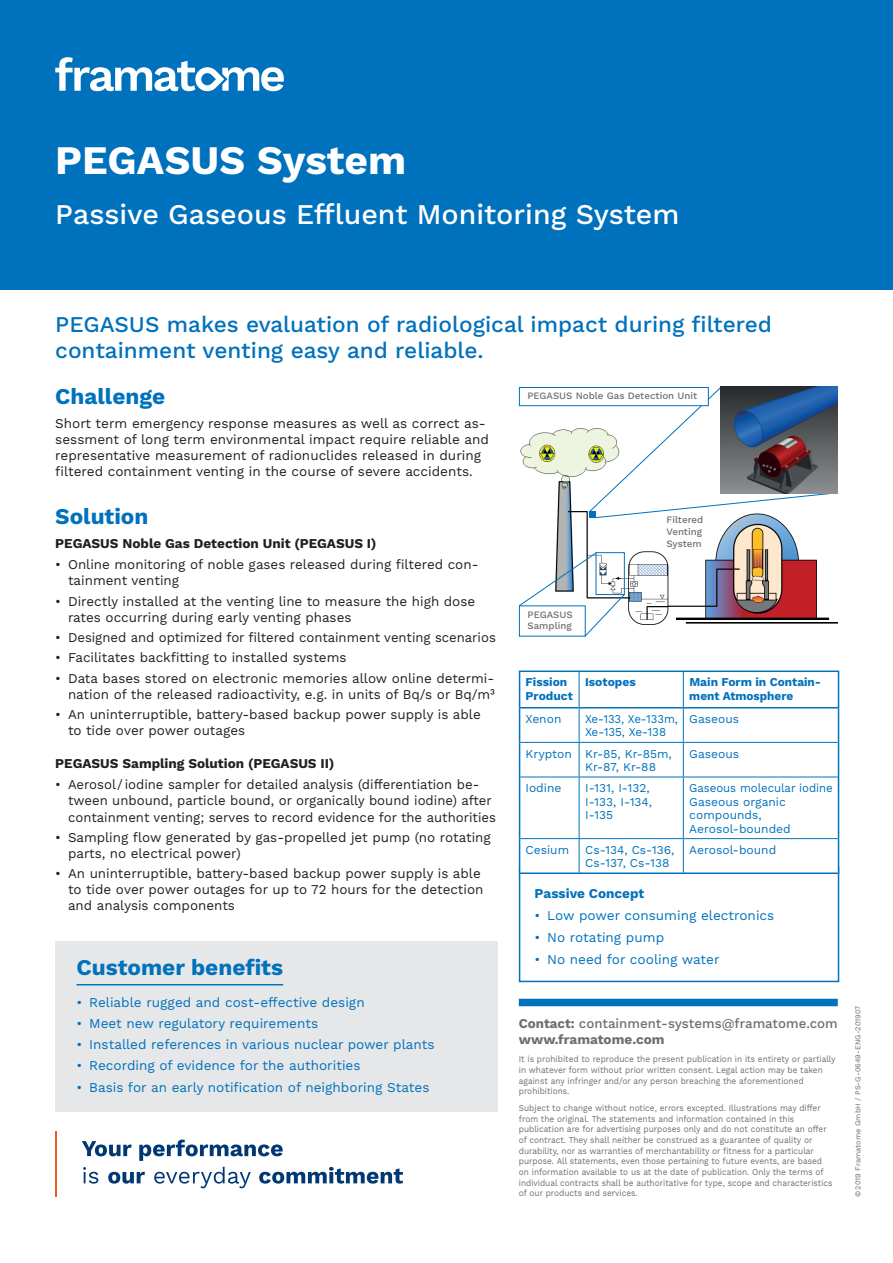
<style>
.page{position:relative;width:893px;height:1263px;background:#fff}
.page>*{position:absolute;margin:0;border:0;box-sizing:border-box;transform-origin:0 0}
.t1{font:700 40.5px "Work Sans";color:#fff}
.t2{font:500 28.5px "Work Sans";color:#fff}
.t3{font:500 22.5px/25.8px "Work Sans";color:#0071bc}
.t4{font:700 22.5px "Work Sans";color:#0071bc}
.t5{font:13.5px/16px "Work Sans";color:#231f20}
.t6{font:13.5px "Work Sans";color:#0071bc}
.t7{font:700 13.5px "Work Sans";color:#231f20}
.t8{font:500 13.5px/16.5px "Work Sans";color:#6d6e70}
.t9{font:700 13.5px "Work Sans";color:#0071bc}
.t10{font:12px/13.5px "Work Sans";color:#0071bc}
.t11{font:12px/13.5px "Work Sans";color:#0071bc;scale:.95 1}
.t12{font:700 12px/13.5px "Work Sans";color:#0071bc}
.t13{font:500 9.75px/11.7px "Work Sans";color:#6d6e70}
.t14{font:9px/10.6px "Work Sans";color:#6d6e70;scale:.92 1}
.t15{font:7.5px "Work Sans";color:#6d6e70}
.s1{font-weight:700}
</style>
<div class="page">
<img style="left:520px;top:429px;width:318px;height:196px">
<div style="left:0;top:0;width:893px;height:289px;background:#0071bc"></div>
<svg style="left:55px;top:57px;width:229px;height:34px"></svg>
<svg style="left:588px;top:386px;width:250px;height:132px"></svg>
<svg style="left:82px;top:1141px;width:50px;height:15px"></svg>
<svg style="left:139px;top:1140px;width:144px;height:21px"></svg>
<svg style="left:83px;top:1167px;width:15px;height:17px"></svg>
<svg style="left:108px;top:1172px;width:37px;height:12px"></svg>
<svg style="left:154px;top:1167px;width:97px;height:21px"></svg>
<svg style="left:259px;top:1167px;width:144px;height:17px"></svg>
<hr style="left:55px;top:1131px;width:2px;height:66px;background:#f15a22">
<div style="left:519px;top:999px;width:319px;height:7px;background:#0071bc"></div>
<div style="left:55px;top:942px;width:442px;height:170px;background:#e6e7e8"></div>
<hr style="left:77px;top:984px;width:206px;height:1px;background:#0071bc">
<img style="left:721px;top:387px;width:117px;height:106px">
<div style="left:589px;top:511px;width:6px;height:7px;background:#0071bc"></div>
<div style="left:519px;top:387px;width:189px;height:19px;background:#fff"></div>
<div style="left:519px;top:387px;width:190px;height:19px;border:1px solid #0071bc"></div>
<div style="left:519px;top:867px;width:320px;height:115px;border:2px solid #0071bc"></div>
<svg style="left:518px;top:552px;width:107px;height:85px"></svg>
<svg style="left:520px;top:672px;width:318px;height:201px"></svg>
<hr style="left:519px;top:671px;width:60px;height:1px;background:#0071bc">
<hr style="left:519px;top:672px;width:1px;height:35px;background:#0071bc">
<hr style="left:579px;top:671px;width:260px;height:1px;background:#0071bc">
<hr style="left:838px;top:672px;width:1px;height:35px;background:#0071bc">
<hr style="left:519px;top:707px;width:60px;height:2px;background:#0071bc">
<hr style="left:579px;top:707px;width:104px;height:2px;background:#0071bc">
<hr style="left:684px;top:707px;width:155px;height:2px;background:#0071bc">
<hr style="left:519px;top:873px;width:320px;height:1px;background:#0071bc">
<hr style="left:579px;top:708px;width:1px;height:34px;background:#0071bc">
<hr style="left:683px;top:708px;width:1px;height:34px;background:#0071bc">
<hr style="left:520px;top:742px;width:163px;height:1px;background:#0071bc">
<hr style="left:579px;top:743px;width:1px;height:34px;background:#0071bc">
<hr style="left:683px;top:742px;width:155px;height:1px;background:#0071bc">
<hr style="left:683px;top:743px;width:1px;height:34px;background:#0071bc">
<hr style="left:520px;top:777px;width:163px;height:1px;background:#0071bc">
<hr style="left:579px;top:777px;width:1px;height:61px;background:#0071bc">
<hr style="left:683px;top:777px;width:155px;height:1px;background:#0071bc">
<hr style="left:683px;top:777px;width:1px;height:61px;background:#0071bc">
<hr style="left:520px;top:838px;width:163px;height:1px;background:#0071bc">
<hr style="left:579px;top:839px;width:1px;height:34px;background:#0071bc">
<hr style="left:683px;top:838px;width:155px;height:1px;background:#0071bc">
<hr style="left:683px;top:839px;width:1px;height:34px;background:#0071bc">
<hr style="left:519px;top:709px;width:1px;height:33px;background:#0071bc">
<hr style="left:838px;top:709px;width:1px;height:33px;background:#0071bc">
<hr style="left:519px;top:742px;width:1px;height:35px;background:#0071bc">
<hr style="left:838px;top:742px;width:1px;height:35px;background:#0071bc">
<hr style="left:519px;top:777px;width:1px;height:62px;background:#0071bc">
<hr style="left:838px;top:777px;width:1px;height:62px;background:#0071bc">
<hr style="left:519px;top:839px;width:1px;height:34px;background:#0071bc">
<hr style="left:838px;top:839px;width:1px;height:34px;background:#0071bc">
<hr style="left:579px;top:672px;width:1px;height:36px;background:#0071bc">
<hr style="left:683px;top:672px;width:1px;height:36px;background:#0071bc">
<h1 class="t1" style="left:55px;top:145px;width:352px">PEGASUS System</h1>
<h2 class="t2" style="left:55px;top:203px;width:626px">Passive Gaseous Effluent Monitoring System</h2>
<h3 class="t3" style="left:55px;top:313px;width:718px">PEGASUS makes evaluation of radiological impact during filtered containment venting easy and reliable.</h3>
<h3 class="t4" style="left:55px;top:388px;width:111px">Challenge</h3>
<p class="t5" style="left:55px;top:416px;width:435px">Short term emergency response measures as well as correct as&shy;sessment of long term environmental impact require reliable and representative measurement of radionuclides released in during filtered containment venting in the course of severe accidents.</p>
<h3 class="t4" style="left:55px;top:508px;width:95px">Solution</h3>
<p class="t7" style="left:55px;top:538px;width:323px">PEGASUS Noble Gas Detection Unit (PEGASUS I)</p>
<p class="t5" style="left:68px;top:558px;width:412px;text-indent:-13px">• Online monitoring of noble gases released during filtered con&shy;tainment venting</p>
<p class="t5" style="left:68px;top:594px;width:409px;text-indent:-13px">• Directly installed at the venting line to measure the high dose rates occurring during early venting phases</p>
<p class="t5" style="left:55px;top:631px;width:442px">• Designed and optimized for filtered containment venting scenarios</p>
<p class="t5" style="left:55px;top:651px;width:293px">• Facilitates backfitting to installed systems</p>
<p class="t5" style="left:55px;top:671px;width:441px;text-align:right">• Data bases stored on electronic memories allow online determi&shy;nation of the released radioactivity, e.g. in units of Bq/s or Bq/m³</p>
<p class="t5" style="left:68px;top:707px;width:414px;text-indent:-13px">• An uninterruptible, battery-based backup power supply is able to tide over power outages</p>
<p class="t7" style="left:55px;top:758px;width:281px">PEGASUS Sampling Solution (PEGASUS II)</p>
<p class="t5" style="left:68px;top:778px;width:429px;text-indent:-13px">• Aerosol / iodine sampler for detailed analysis (differentiation be&shy;tween unbound, particle bound, or organically bound iodine) after containment venting; serves to record evidence for the authorities</p>
<p class="t5" style="left:68px;top:830px;width:424px;text-indent:-13px">• Sampling flow generated by gas-propelled jet pump (no rotating parts, no electrical power)</p>
<p class="t5" style="left:68px;top:867px;width:417px;text-indent:-13px">• An uninterruptible, battery-based backup power supply is able to tide over power outages for up to 72 hours for the detection and analysis components</p>
<p class="t13" style="left:527px;top:391px;width:171px">PEGASUS Noble Gas Detection Unit</p>
<p class="t13" style="left:666px;top:515px;width:38px">Filtered<br>Venting<br>System</p>
<p class="t13" style="left:527px;top:609px;width:47px;line-height:11.2px">PEGASUS<br>Sampling</p>
<p class="t12" style="left:525px;top:677px;width:49px">Fission<br>Product</p>
<p class="t12" style="left:585px;top:677px;width:52px">Isotopes</p>
<p class="t12" style="left:689px;top:677px;width:133px">Main Form in Contain&shy;ment Atmosphere</p>
<p class="t10" style="left:525px;top:713px;width:37px">Xenon</p>
<p class="t11" style="left:585px;top:713px;width:99px">Xe-133, Xe-133m,<br>Xe-135, Xe-138</p>
<p class="t10" style="left:689px;top:713px;width:51px">Gaseous</p>
<p class="t10" style="left:585px;top:748px;width:88px;text-indent:-60px">Krypton Kr-85, Kr-85m,<br>Kr-87, Kr-88</p>
<p class="t10" style="left:689px;top:748px;width:51px">Gaseous</p>
<p class="t10" style="left:525px;top:782px;width:37px">Iodine</p>
<p class="t10" style="left:585px;top:782px;width:68px">I-131, I-132,<br>I-133, I-134,<br>I-135</p>
<p class="t11" style="left:689px;top:782px;width:152px">Gaseous molecular iodine<br>Gaseous organic compounds,<br>Aerosol-bounded</p>
<p class="t10" style="left:525px;top:844px;width:45px">Cesium</p>
<p class="t10" style="left:585px;top:844px;width:91px">Cs-134, Cs-136,<br>Cs-137, Cs-138</p>
<p class="t10" style="left:689px;top:844px;width:88px">Aerosol-bound</p>
<p class="t9" style="left:534px;top:889px;width:111px">Passive Concept</p>
<p class="t6" style="left:534px;top:910px;width:241px">• Low power consuming electronics</p>
<p class="t6" style="left:534px;top:932px;width:131px">• No rotating pump</p>
<p class="t6" style="left:534px;top:954px;width:186px">• No need for cooling water</p>
<h3 class="t4" style="left:77px;top:959px;width:208px">Customer benefits</h3>
<p class="t6" style="left:77px;top:997px;width:290px">• Reliable rugged and cost-effective design</p>
<p class="t6" style="left:77px;top:1018px;width:243px">• Meet new regulatory requirements</p>
<p class="t6" style="left:77px;top:1040px;width:359px">• Installed references in various nuclear power plants</p>
<p class="t6" style="left:77px;top:1061px;width:285px">• Recording of evidence for the authorities</p>
<p class="t6" style="left:77px;top:1082px;width:354px">• Basis for an early notification of neighboring States</p>
<p class="t8" style="left:519px;top:1016px;width:320px"><span class="s1">Contact:</span> containment-systems@framatome.com <span class="s1">www.framatome.com</span></p>
<p class="t14" style="left:519px;top:1055px;width:346px">It is prohibited to reproduce the present publication in its entirety or partially in whatever form without prior written consent. Legal action may be taken against any infringer and/or any person breaching the aforementioned prohibitions.</p>
<p class="t14" style="left:519px;top:1103px;width:343px">Subject to change without notice, errors excepted. Illustrations may differ from the original. The statements and information contained in this publication are for advertising purposes only and do not constitute an offer of contract. They shall neither be construed as a guarantee of quality or durability, nor as warranties of merchantability or fitness for a particular purpose. All statements, even those pertaining to future events, are based on information available to us at the date of publication. Only the terms of individual contracts shall be authoritative for type, scope and characteristics of our products and services.</p>
<p class="t15" style="left:855px;top:1197px;width:193px;rotate:-90deg">© 2019 Framatome GmbH / PS-G-0649-ENG-201907</p>
</div>
